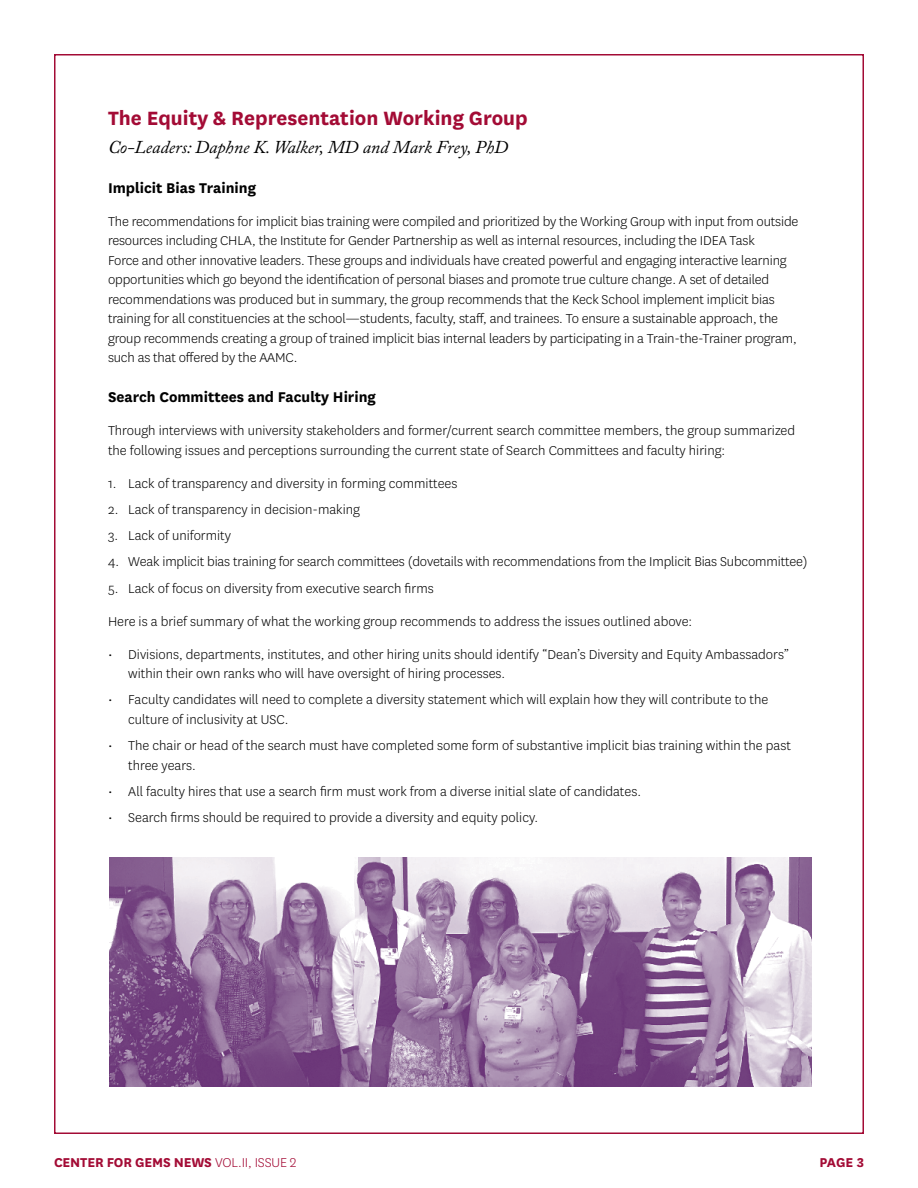
<style>
.page{position:relative;width:918px;height:1188px;background:#fff}
.page>*{position:absolute;margin:0;border:0;box-sizing:border-box;transform-origin:0 0}
.t1{font:700 22.5px "National";color:#a30b35}
.t2{font:italic 18px "Adobe Caslon Pro";color:#000}
.t3{font:700 16.5px "National";color:#000}
.Body{font:300 15px/19.5px "National";letter-spacing:-.005em;color:#000}
.t4{font:700 15px "National";letter-spacing:-.01em;color:#a30b35}
.s1{font-weight:300}
</style>
<div class="page">
<img style="left:110px;top:857px;width:701px;height:230px">
<h3 class="t1" style="left:108px;top:102px;width:421px">The Equity &amp; Representation Working Group</h3>
<h3 class="t2" style="left:108px;top:136px;width:402px">Co-Leaders: Daphne K. Walker, MD and Mark Frey, PhD</h3>
<h4 class="t3" style="left:108px;top:176px;width:150px">Implicit Bias Training</h4>
<p class="Body" style="left:108px;top:211px;width:692px">The recommendations for implicit bias training were compiled and prioritized by the Working Group with input from outside resources including CHLA, the Institute for Gender Partnership as well as internal resources, including the IDEA Task<br>Force and other innovative leaders. These groups and individuals have created powerful and engaging interactive learning opportunities which go beyond the identification of personal biases and promote true culture change. A set of detailed recommendations was produced but in summary, the group recommends that the Keck School implement implicit bias training for all constituencies at the school—students, faculty, staff, and trainees. To ensure a sustainable approach, the group recommends creating a group of trained implicit bias internal leaders by participating in a Train-the-Trainer program, such as that offered by the AAMC.</p>
<h4 class="t3" style="left:108px;top:385px;width:269px">Search Committees and Faculty Hiring</h4>
<p class="Body" style="left:108px;top:420px;width:689px">Through interviews with university stakeholders and former/current search committee members, the group summarized the following issues and perceptions surrounding the current state of Search Committees and faculty hiring:</p>
<p class="Body" style="left:108px;top:473px;width:351px">1. Lack of transparency and diversity in forming committees</p>
<p class="Body" style="left:108px;top:499px;width:254px">2. Lack of transparency in decision-making</p>
<p class="Body" style="left:108px;top:525px;width:125px">3. Lack of uniformity</p>
<p class="Body" style="left:108px;top:552px;width:701px">4. Weak implicit bias training for search committees (dovetails with recommendations from the Implicit Bias Subcommittee)</p>
<p class="Body" style="left:108px;top:578px;width:327px">5. Lack of focus on diversity from executive search firms</p>
<p class="Body" style="left:108px;top:611px;width:586px">Here is a brief summary of what the working group recommends to address the issues outlined above:</p>
<p class="Body" style="left:128px;top:644px;width:663px;text-indent:-20px">• Divisions, departments, institutes, and other hiring units should identify “Dean’s Diversity and Equity Ambassadors” within their own ranks who will have oversight of hiring processes.</p>
<p class="Body" style="left:128px;top:690px;width:642px;text-indent:-20px">• Faculty candidates will need to complete a diversity statement which will explain how they will contribute to the culture of inclusivity at USC.</p>
<p class="Body" style="left:128px;top:735px;width:664px;text-indent:-20px">• The chair or head of the search must have completed some form of substantive implicit bias training within the past three years.</p>
<p class="Body" style="left:108px;top:781px;width:535px">• All faculty hires that use a search firm must work from a diverse initial slate of candidates.</p>
<p class="Body" style="left:108px;top:807px;width:432px">• Search firms should be required to provide a diversity and equity policy.</p>
<p class="t4" style="left:54px;top:1151px;width:244px">CENTER FOR GEMS NEWS <span class="s1">VOL.II, ISSUE 2</span></p>
<p class="t4" style="left:820px;top:1151px;width:46px">PAGE 3</p>
</div>
